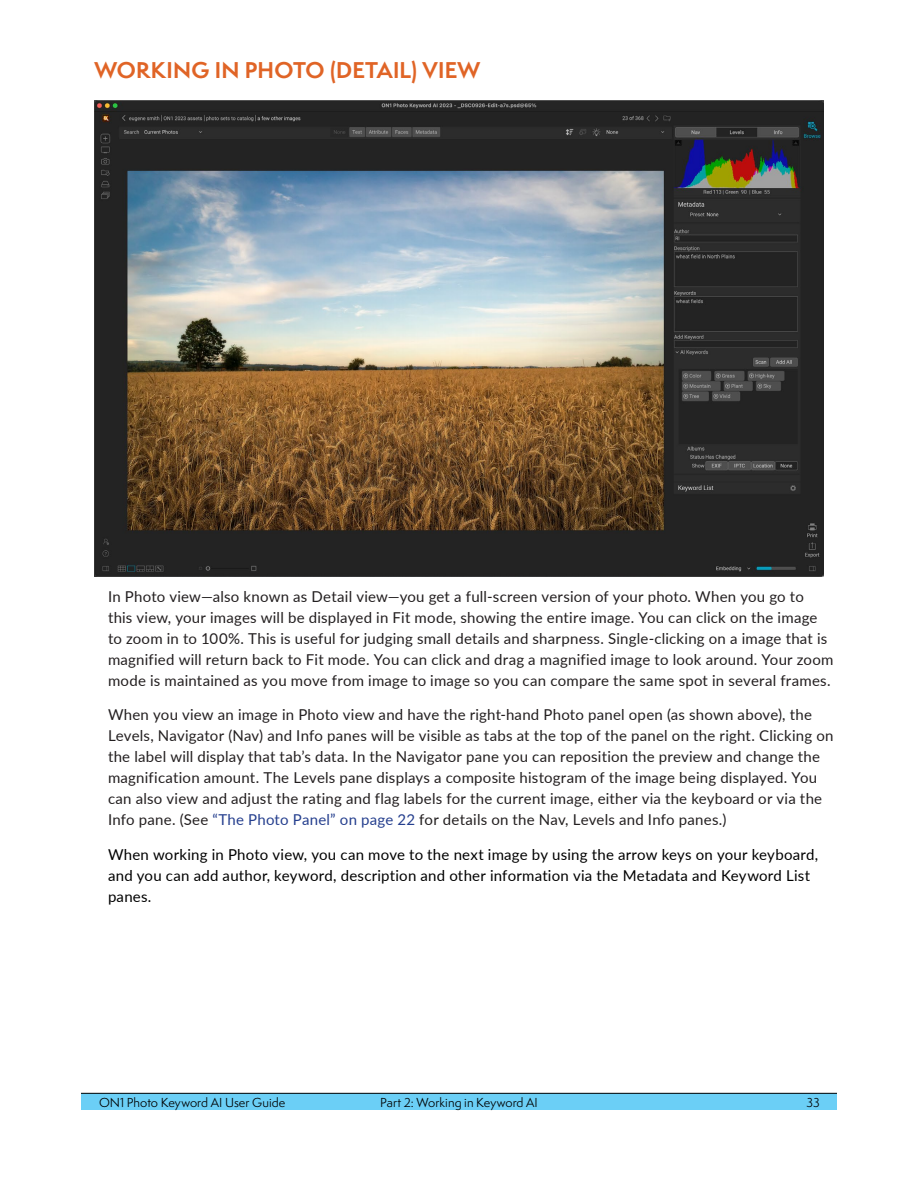
<style>
.page{position:relative;width:918px;height:1188px;background:#fff}
.page>*{position:absolute;margin:0;border:0;box-sizing:border-box;transform-origin:0 0}
.t1{font:700 21px "Semplicita Pro";letter-spacing:.01em;color:#e06426}
.t2{font:15px/21px "Lato";letter-spacing:.015em;color:#231f20}
.t3{font:15px/21px "Lato";letter-spacing:.015em;color:#000}
.t4{font:12px "Semplicita Pro";letter-spacing:.005em;color:#000}
.s1{color:#253f8e}
</style>
<div class="page">
<div style="left:81px;top:1094px;width:756px;height:16px;background:#6bcff6"></div>
<hr style="left:81px;top:1093px;width:756px;height:1px;background:#000">
<img style="left:94px;top:101px;width:730px;height:475px">
<h1 class="t1" style="left:94px;top:54px;width:387px">WORKING IN PHOTO (DETAIL) VIEW</h1>
<p class="t2" style="left:108px;top:585px;width:727px">In Photo view—also known as Detail view—you get a full-screen version of your photo. When you go to<br>this view, your images will be displayed in Fit mode, showing the entire image. You can click on the image to zoom in to 100%. This is useful for judging small details and sharpness. Single-clicking on a image that is magnified will return back to Fit mode. You can click and drag a magnified image to look around. Your zoom mode is maintained as you move from image to image so you can compare the same spot in several frames.</p>
<p class="t2" style="left:108px;top:704px;width:727px">When you view an image in Photo view and have the right-hand Photo panel open (as shown above), the Levels, Navigator (Nav) and Info panes will be visible as tabs at the top of the panel on the right. Clicking on the label will display that tab’s data. In the Navigator pane you can reposition the preview and change the magnification amount. The Levels pane displays a composite histogram of the image being displayed. You can also view and adjust the rating and flag labels for the current image, either via the keyboard or via the Info pane. (See <span class="s1">“The Photo Panel” on page 22</span> for details on the Nav, Levels and Info panes.)</p>
<p class="t3" style="left:108px;top:843px;width:712px">When working in Photo view, you can move to the next image by using the arrow keys on your keyboard, and you can add author, keyword, description and other information via the Metadata and Keyword List panes.</p>
<p class="t4" style="left:99px;top:1094px;width:188px">ON1 Photo Keyword AI User Guide</p>
<p class="t4" style="left:380px;top:1094px;width:159px">Part 2: Working in Keyword AI</p>
<p class="t4" style="left:807px;top:1094px;width:15px">33</p>
</div>
